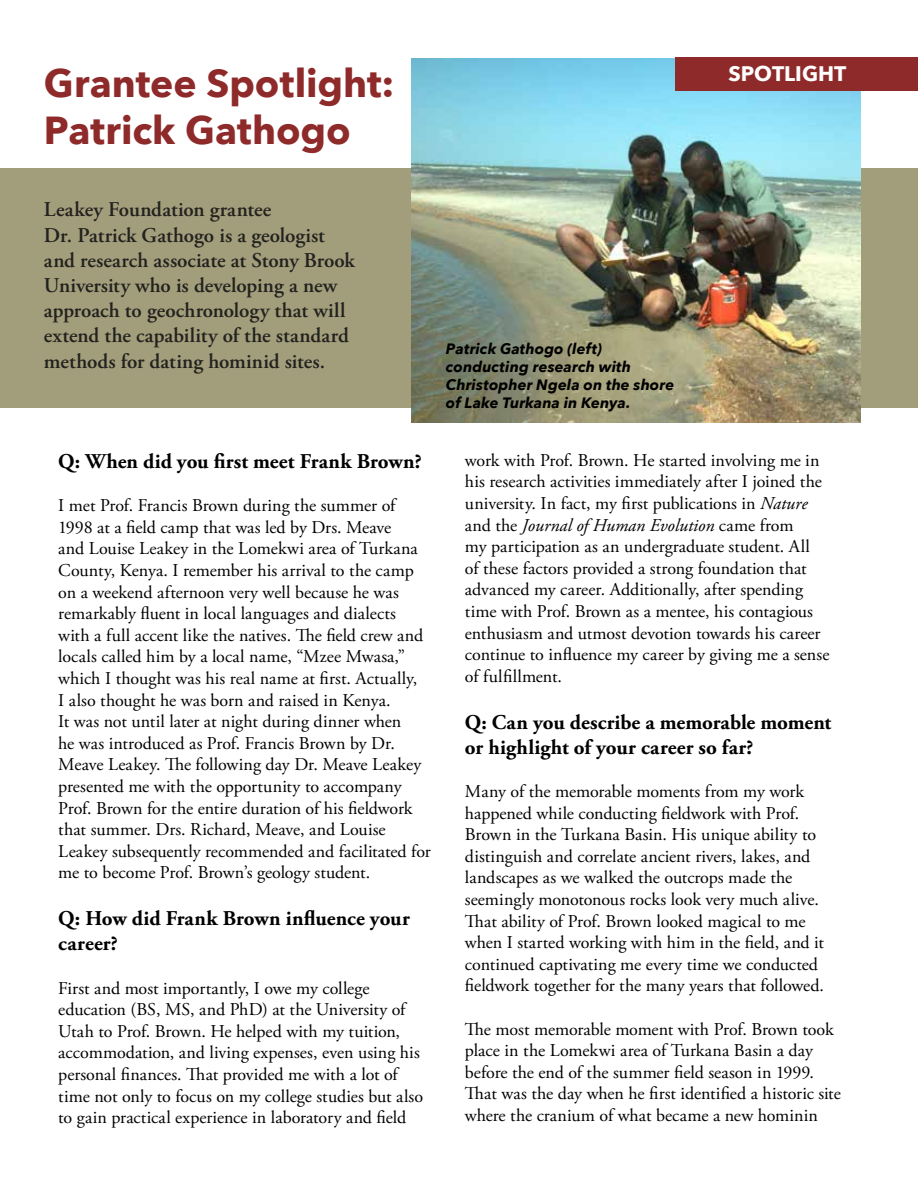
<style>
.page{position:relative;width:918px;height:1188px;background:#fff}
.page>*{position:absolute;margin:0;border:0;box-sizing:border-box;transform-origin:0 0}
.t1{font:700 39px/46.8px "Avenir Next";color:#8e2a2a}
.t2{font:600 21px/25.2px "Adobe Garamond Pro";color:#23221e}
.t3{font:700 21px/25.2px "Adobe Garamond Pro";color:#000}
.t4{font:700 21px "Avenir Next";color:#fff}
.t5{font:18px/21.6px "Adobe Garamond Pro";color:#000}
.t6{font:italic 700 15px/18px "Avenir Next";letter-spacing:.01em;color:#000}
.s1{font-style:italic}
</style>
<div class="page">
<div style="left:0;top:168px;width:918px;height:240px;background:#a29e7c"></div>
<img style="left:411px;top:58px;width:450px;height:364px">
<div style="left:676px;top:57px;width:242px;height:34px;background:#8e2a2a"></div>
<h1 class="t1" style="left:44px;top:60px;width:352px">Grantee Spotlight:<br>Patrick Gathogo</h1>
<p class="t4" style="left:728px;top:55px;width:120px">SPOTLIGHT</p>
<p class="t2" style="left:44px;top:197px;width:312px">Leakey Foundation grantee<br>Dr. Patrick Gathogo is a geologist and research associate at Stony Brook University who is developing a new approach to geochronology that will extend the capability of the standard methods for dating hominid sites.</p>
<p class="t6" style="left:446px;top:340px;width:230px">Patrick Gathogo (left) conducting research with<br>Christopher Ngela on the shore of Lake Turkana in Kenya.</p>
<p class="t3" style="left:58px;top:449px;width:365px">Q: When did you first meet Frank Brown?</p>
<p class="t5" style="left:58px;top:495px;width:374px">I met Prof. Francis Brown during the summer of 1998 at a field camp that was led by Drs. Meave<br>and Louise Leakey in the Lomekwi area of Turkana County, Kenya. I remember his arrival to the camp on a weekend afternoon very well because he was remarkably fluent in local languages and dialects with a full accent like the natives. The field crew and locals called him by a local name, “Mzee Mwasa,” which I thought was his real name at first. Actually,<br>I also thought he was born and raised in Kenya.<br>It was not until later at night during dinner when<br>he was introduced as Prof. Francis Brown by Dr.<br>Meave Leakey. The following day Dr. Meave Leakey presented me with the opportunity to accompany Prof. Brown for the entire duration of his fieldwork that summer. Drs. Richard, Meave, and Louise Leakey subsequently recommended and facilitated for me to become Prof. Brown’s geology student.</p>
<p class="t3" style="left:58px;top:906px;width:353px">Q: How did Frank Brown influence your career?</p>
<p class="t5" style="left:58px;top:978px;width:366px">First and most importantly, I owe my college education (BS, MS, and PhD) at the University of Utah to Prof. Brown. He helped with my tuition, accommodation, and living expenses, even using his personal finances. That provided me with a lot of time not only to focus on my college studies but also to gain practical experience in laboratory and field</p>
<p class="t5" style="left:465px;top:450px;width:366px">work with Prof. Brown. He started involving me in his research activities immediately after I joined the university. In fact, my first publications in <span class="s1">Nature </span>and the <span class="s1">Journal of Human Evolution</span> came from<br>my participation as an undergraduate student. All<br>of these factors provided a strong foundation that advanced my career. Additionally, after spending time with Prof. Brown as a mentee, his contagious enthusiasm and utmost devotion towards his career continue to influence my career by giving me a sense of fulfillment.</p>
<p class="t3" style="left:465px;top:710px;width:368px">Q: Can you describe a memorable moment or highlight of your career so far?</p>
<p class="t5" style="left:465px;top:781px;width:361px">Many of the memorable moments from my work happened while conducting fieldwork with Prof.<br>Brown in the Turkana Basin. His unique ability to distinguish and correlate ancient rivers, lakes, and landscapes as we walked the outcrops made the seemingly monotonous rocks look very much alive.<br>That ability of Prof. Brown looked magical to me when I started working with him in the field, and it continued captivating me every time we conducted fieldwork together for the many years that followed.</p>
<p class="t5" style="left:465px;top:1019px;width:377px">The most memorable moment with Prof. Brown took place in the Lomekwi area of Turkana Basin a day before the end of the summer field season in 1999.<br>That was the day when he first identified a historic site where the cranium of what became a new hominin</p>
</div>
